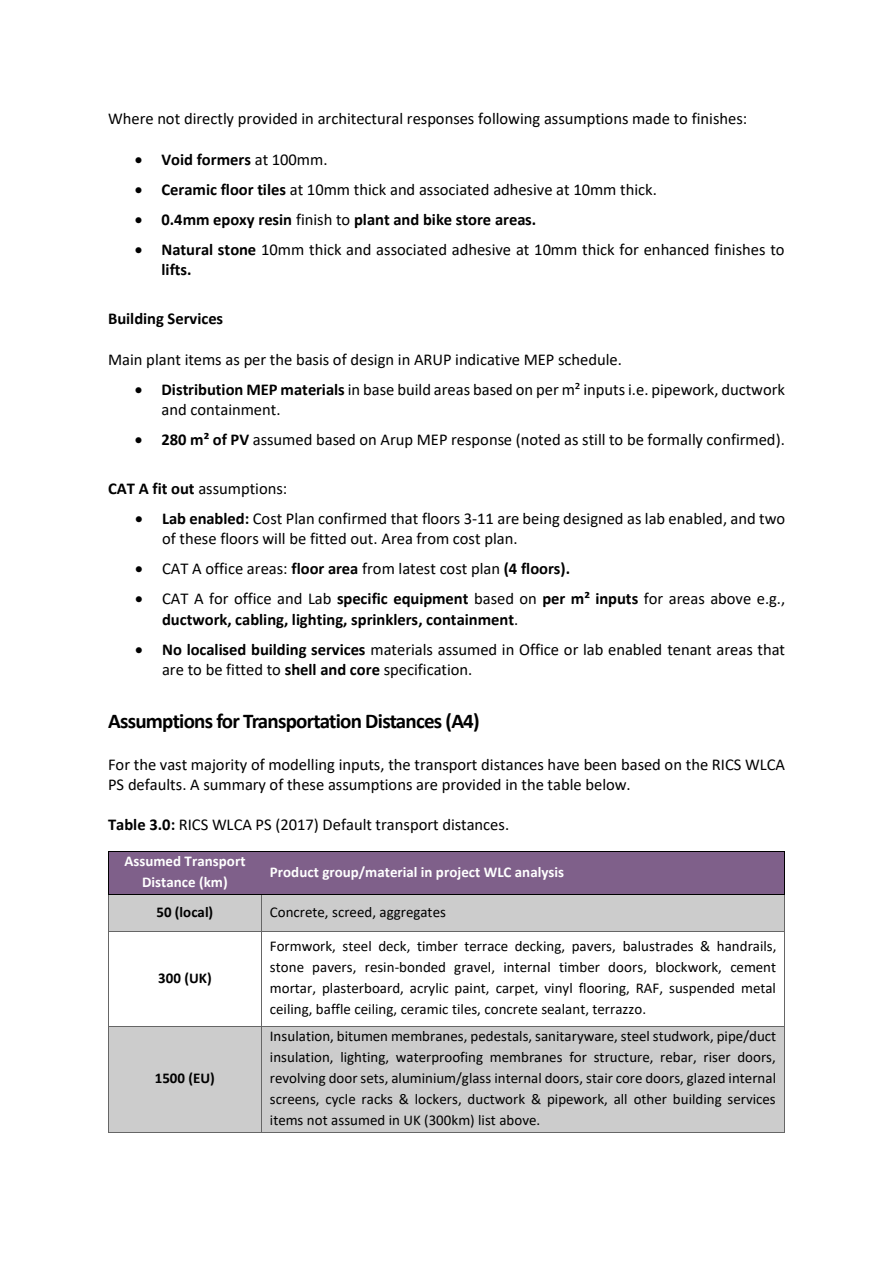
<style>
.page{position:relative;width:893px;height:1263px;background:#fff}
.page>*{position:absolute;margin:0;border:0;box-sizing:border-box;transform-origin:0 0}
.t1{font:700 21px "Calibri";letter-spacing:-.04em;color:#000}
.t2{font:16.5px/20.1px "Calibri";color:#000}
.t3{font:700 16.5px/20.2px "Calibri";color:#000}
.t4{font:15px/21px "Calibri";color:#000;text-align:justify}
.t5{font:700 15px/21px "Calibri";color:#fff;text-align:center}
.t6{font:700 15px "Calibri";color:#000}
.s1{font-weight:400}
.s2{font-weight:700}
</style>
<div class="page">
<div style="left:109px;top:852px;width:153px;height:42px;background:#7f608a"></div>
<div style="left:262px;top:852px;width:522px;height:42px;background:#7f608a"></div>
<hr style="left:109px;top:851px;width:153px;height:1px;background:#000">
<hr style="left:262px;top:851px;width:522px;height:1px;background:#000">
<hr style="left:108px;top:852px;width:1px;height:42px;background:#000">
<hr style="left:784px;top:852px;width:1px;height:42px;background:#000">
<div style="left:109px;top:895px;width:152px;height:36px;background:#ccc"></div>
<div style="left:262px;top:895px;width:522px;height:36px;background:#ccc"></div>
<hr style="left:109px;top:894px;width:152px;height:1px;background:#000">
<hr style="left:263px;top:894px;width:521px;height:1px;background:#000">
<hr style="left:108px;top:895px;width:1px;height:36px;background:#666">
<hr style="left:261px;top:895px;width:1px;height:36px;background:#666">
<hr style="left:784px;top:895px;width:1px;height:36px;background:#666">
<hr style="left:109px;top:931px;width:152px;height:1px;background:#666">
<hr style="left:262px;top:931px;width:522px;height:1px;background:#666">
<hr style="left:108px;top:931px;width:1px;height:95px;background:#666">
<hr style="left:261px;top:931px;width:1px;height:95px;background:#666">
<hr style="left:784px;top:931px;width:1px;height:95px;background:#666">
<div style="left:109px;top:1027px;width:152px;height:105px;background:#ccc"></div>
<div style="left:262px;top:1027px;width:522px;height:105px;background:#ccc"></div>
<hr style="left:109px;top:1026px;width:152px;height:1px;background:#666">
<hr style="left:262px;top:1026px;width:522px;height:1px;background:#666">
<hr style="left:108px;top:1027px;width:1px;height:105px;background:#666">
<hr style="left:109px;top:1132px;width:152px;height:1px;background:#666">
<hr style="left:261px;top:1027px;width:1px;height:105px;background:#666">
<hr style="left:262px;top:1132px;width:522px;height:1px;background:#666">
<hr style="left:784px;top:1027px;width:1px;height:105px;background:#666">
<p class="t2" style="left:108px;top:110px;width:641px">Where not directly provided in architectural responses following assumptions made to finishes:</p>
<p class="t3" style="left:135px;top:151px;width:194px">• Void formers <span class="s1">at 100mm.</span></p>
<p class="t2" style="left:135px;top:181px;width:524px">• <span class="s2">Ceramic floor tiles</span> at 10mm thick and associated adhesive at 10mm thick.</p>
<p class="t3" style="left:135px;top:211px;width:403px">• 0.4mm epoxy resin <span class="s1">finish to</span> plant and bike store areas.</p>
<p class="t2" style="left:161px;top:241px;width:625px;text-indent:-27px">• <span class="s2">Natural stone</span> 10mm thick and associated adhesive at 10mm thick for enhanced finishes to <span class="s2">lifts.</span></p>
<p class="t3" style="left:108px;top:310px;width:117px">Building Services</p>
<p class="t2" style="left:108px;top:350px;width:515px">Main plant items as per the basis of design in ARUP indicative MEP schedule.</p>
<p class="t2" style="left:161px;top:380px;width:625px;text-indent:-27px">• <span class="s2">Distribution MEP materials</span> in base build areas based on per m² inputs i.e. pipework, ductwork and containment.</p>
<p class="t2" style="left:135px;top:431px;width:651px">• <span class="s2">280 m² of PV</span> assumed based on Arup MEP response (noted as still to be formally confirmed).</p>
<p class="t2" style="left:108px;top:480px;width:181px"><span class="s2">CAT A fit out</span> assumptions:</p>
<p class="t2" style="left:162px;top:510px;width:625px;text-indent:-27px">• <span class="s2">Lab enabled:</span> Cost Plan confirmed that floors 3-11 are being designed as lab enabled, and two of these floors will be fitted out. Area from cost plan.</p>
<p class="t2" style="left:135px;top:560px;width:437px">• CAT A office areas: <span class="s2">floor area</span> from latest cost plan <span class="s2">(4 floors).</span></p>
<p class="t3" style="left:162px;top:590px;width:625px;text-indent:-27px">• <span class="s1">CAT A for office and Lab</span> specific equipment <span class="s1">based on</span> per m² inputs <span class="s1">for areas above e.g., </span>ductwork, cabling, lighting, sprinklers, containment<span class="s1">.</span></p>
<p class="t2" style="left:162px;top:640px;width:625px;text-indent:-27px">• <span class="s2">No localised building services</span> materials assumed in Office or lab enabled tenant areas that are to be fitted to <span class="s2">shell and core</span> specification.</p>
<p class="t1" style="left:108px;top:712px;width:373px">Assumptions for Transportation Distances (A4)</p>
<p class="t2" style="left:108px;top:756px;width:679px">For the vast majority of modelling inputs, the transport distances have been based on the RICS WLCA<br>PS defaults. A summary of these assumptions are provided in the table below.</p>
<p class="t2" style="left:108px;top:816px;width:403px"><span class="s2">Table 3.0:</span> RICS WLCA PS (2017) Default transport distances.</p>
<p class="t5" style="left:124px;top:852px;width:123px">Assumed Transport<br>Distance (km)</p>
<p class="t5" style="left:270px;top:862px;width:296px">Product group/material in project WLC analysis</p>
<p class="t6" style="left:156px;top:905px;width:58px">50 (local)</p>
<p class="t4" style="left:270px;top:902px;width:178px">Concrete, screed, aggregates</p>
<p class="t6" style="left:158px;top:971px;width:55px">300 (UK)</p>
<p class="t6" style="left:155px;top:1072px;width:62px">1500 (EU)</p>
<p class="t4" style="left:270px;top:937px;width:508px">Formwork, steel deck, timber terrace decking, pavers, balustrades &amp; handrails, stone pavers, resin-bonded gravel, internal timber doors, blockwork, cement mortar, plasterboard, acrylic paint, carpet, vinyl flooring, RAF, suspended metal ceiling, baffle ceiling, ceramic tiles, concrete sealant, terrazzo.</p>
<p class="t4" style="left:270px;top:1027px;width:508px">Insulation, bitumen membranes, pedestals, sanitaryware, steel studwork, pipe/duct insulation, lighting, waterproofing membranes for structure, rebar, riser doors, revolving door sets, aluminium/glass internal doors, stair core doors, glazed internal screens, cycle racks &amp; lockers, ductwork &amp; pipework, all other building services items not assumed in UK (300km) list above.</p>
</div>
